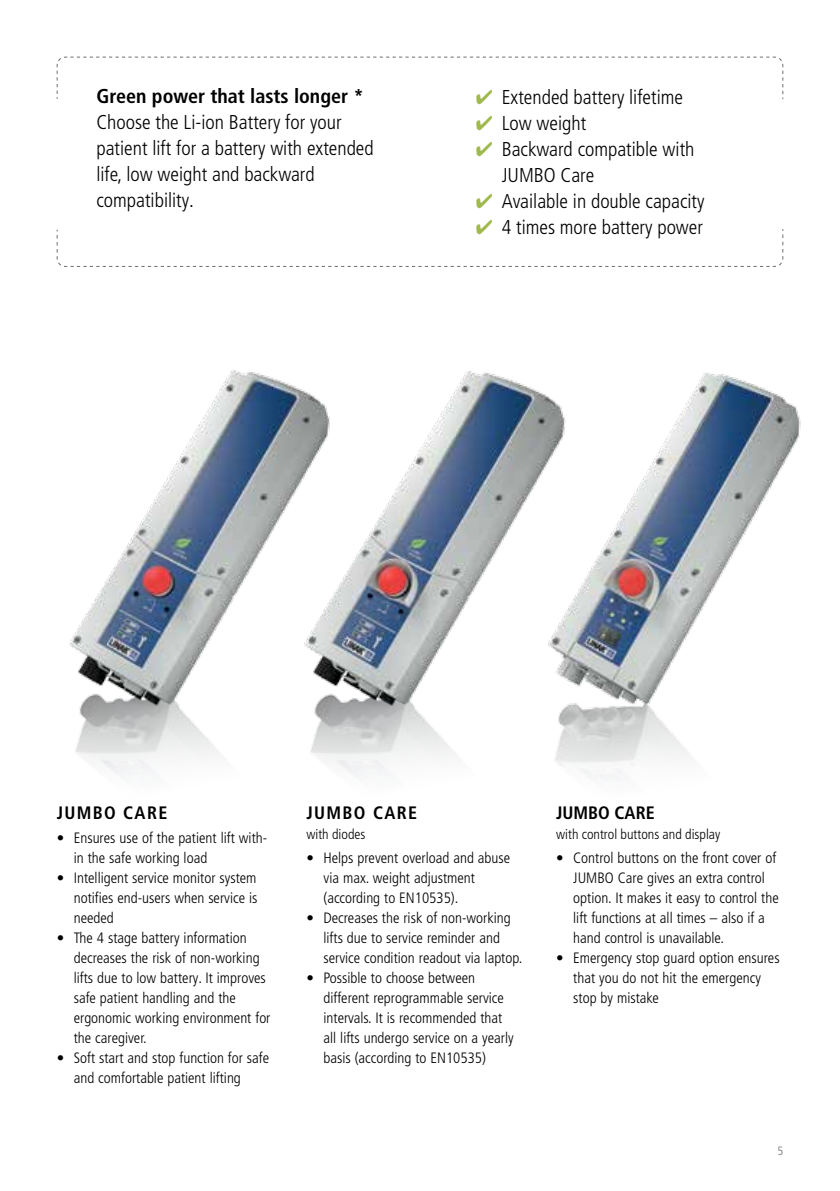
<style>
.page{position:relative;width:840px;height:1191px;background:#fff}
.page>*{position:absolute;margin:0;border:0;box-sizing:border-box;transform-origin:0 0}
.t1{font:300 condensed 20px/26px "Frutiger LT Pro";color:#000}
.t2{font:700 condensed 20px "Frutiger LT Pro";color:#000}
.t3{font:700 condensed 18px "Frutiger LT Pro";letter-spacing:.075em;color:#000}
.t4{font:700 condensed 18px "Frutiger LT Pro";color:#000}
.t5{font:300 condensed 15px/20px "Frutiger LT Pro";color:#000}
.t6{font:300 condensed 14px "Frutiger LT Pro";color:#000}
.t7{font:300 condensed 12px "Frutiger LT Pro";color:#6d6e71}
.s1{color:#9fb94f}
</style>
<div class="page">
<img style="left:69px;top:370px;width:217px;height:407px">
<img style="left:286px;top:371px;width:237px;height:406px">
<img style="left:523px;top:372px;width:278px;height:408px">
<svg style="left:56px;top:229px;width:727px;height:38px"></svg>
<svg style="left:56px;top:56px;width:727px;height:44px"></svg>
<h1 class="t2" style="left:96px;top:84px;width:268px">Green power that lasts longer *</h1>
<h1 class="t1" style="left:96px;top:109px;width:278px">Choose the Li-ion Battery for your patient lift for a battery with extended life, low weight and backward compatibility.</h1>
<h1 class="t1" style="left:475px;top:85px;width:208px"><span class="s1">✔</span> Extended battery lifetime</h1>
<h1 class="t1" style="left:475px;top:111px;width:112px"><span class="s1">✔</span> Low weight</h1>
<h1 class="t1" style="left:501px;top:137px;width:194px;text-indent:-26px"><span class="s1">✔</span> Backward compatible with<br>JUMBO Care</h1>
<h1 class="t1" style="left:475px;top:189px;width:230px"><span class="s1">✔</span> Available in double capacity</h1>
<h1 class="t1" style="left:475px;top:215px;width:228px"><span class="s1">✔</span> 4 times more battery power</h1>
<p class="t3" style="left:57px;top:802px;width:112px">JUMBO CARE</p>
<p class="t5" style="left:74px;top:828px;width:195px;text-indent:-17px">• Ensures use of the patient lift with&shy;in the safe working load</p>
<p class="t5" style="left:74px;top:868px;width:185px;text-align:justify;text-indent:-17px">• Intelligent service monitor system notifies end-users when service is needed</p>
<p class="t5" style="left:74px;top:927px;width:198px;text-indent:-17px">• The 4 stage battery information decreases the risk of non-working lifts due to low battery. It improves safe patient handling and the ergonomic working environment for the caregiver.</p>
<p class="t5" style="left:74px;top:1047px;width:197px;text-indent:-17px">• Soft start and stop function for safe and comfortable patient lifting</p>
<p class="t3" style="left:306px;top:802px;width:112px">JUMBO CARE</p>
<p class="t6" style="left:306px;top:826px;width:60px">with diodes</p>
<p class="t5" style="left:323px;top:848px;width:188px;text-indent:-17px">• Helps prevent overload and abuse via max. weight adjustment (according to EN10535).</p>
<p class="t5" style="left:323px;top:908px;width:200px;text-indent:-17px">• Decreases the risk of non-working lifts due to service reminder and service condition readout via laptop.</p>
<p class="t5" style="left:323px;top:967px;width:191px;text-indent:-17px">• Possible to choose between different reprogrammable service intervals. It is recommended that all lifts undergo service on a yearly basis (according to EN10535)</p>
<p class="t4" style="left:556px;top:802px;width:100px">JUMBO CARE</p>
<p class="t6" style="left:556px;top:826px;width:165px">with control buttons and display</p>
<p class="t5" style="left:573px;top:848px;width:207px;text-indent:-17px">• Control buttons on the front cover of JUMBO Care gives an extra control option. It makes it easy to control the lift functions at all times – also if a hand control is unavailable.</p>
<p class="t5" style="left:573px;top:947px;width:208px;text-indent:-17px">• Emergency stop guard option ensures that you do not hit the emergency stop by mistake</p>
<p class="t7" style="left:777px;top:1143px;width:7px">5</p>
</div>
